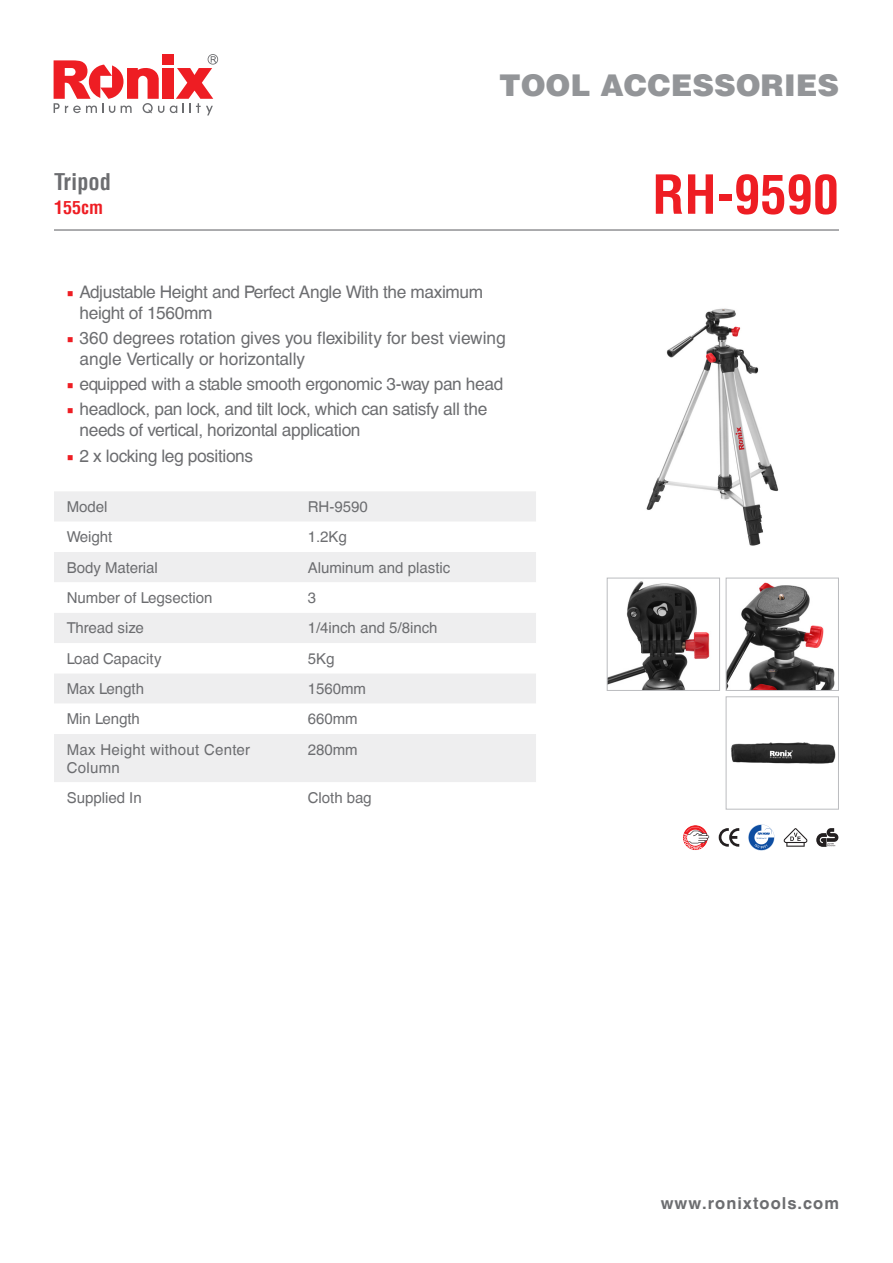
<style>
.page{position:relative;width:893px;height:1263px;background:#fff}
.page>*{position:absolute;margin:0;border:0;box-sizing:border-box;transform-origin:0 0}
.t1{font:700 condensed 52.5px "Helvetica LT";color:#ee1d23}
.t2{font:900 30px "Helvetica LT";color:#939598}
.t3{font:700 condensed 22.5px "Helvetica LT";color:#6c6d70}
.t4{font:700 condensed 18px "Helvetica LT";color:#ee1d23}
.t5{font:17.25px/21px "Helvetica CE";letter-spacing:-.02em;color:#6c6d70}
.t6{font:17.25px/21px "Helvetica CE";color:#6c6d70}
.t7{font:700 16.5px "Helvetica CE";letter-spacing:.06em;color:#6c6d70}
.t8{font:15px "Helvetica CE";color:#6c6d70}
.t9{font:15px/18px "Helvetica CE";letter-spacing:.02em;color:#6c6d70}
.s1{font-family:"Minion Pro";color:#ee1d23}
</style>
<div class="page">
<svg style="left:170px;top:54px;width:48px;height:61px"></svg>
<div style="left:162px;top:68px;width:11px;height:31px;background:#ee1d23"></div>
<svg style="left:54px;top:60px;width:110px;height:53px"></svg>
<div style="left:162px;top:54px;width:11px;height:11px;background:#ee1d23"></div>
<div style="left:54px;top:491px;width:482px;height:30px;background:#eeeeef"></div>
<svg style="left:54px;top:552px;width:482px;height:230px;fill:#eeeeef"></svg>
<hr style="left:54px;top:229px;width:785px;height:2px;background:#6c6d70">
<svg style="left:748px;top:824px;width:27px;height:27px"></svg>
<svg style="left:748px;top:824px;width:26px;height:26px"></svg>
<svg style="left:719px;top:828px;width:20px;height:19px"></svg>
<svg style="left:683px;top:825px;width:27px;height:25px"></svg>
<svg style="left:816px;top:828px;width:22px;height:19px"></svg>
<svg style="left:784px;top:828px;width:23px;height:19px"></svg>
<img style="left:646px;top:308px;width:133px;height:238px">
<img style="left:609px;top:581px;width:101px;height:108px">
<div style="left:607px;top:577px;width:113px;height:114px;border:1px solid #bcbdc0"></div>
<img style="left:731px;top:742px;width:105px;height:22px">
<div style="left:726px;top:696px;width:113px;height:114px;border:1px solid #bcbdc0"></div>
<img style="left:728px;top:582px;width:107px;height:107px">
<div style="left:726px;top:577px;width:113px;height:114px;border:1px solid #bcbdc0"></div>
<p class="t3" style="left:54px;top:167px;width:59px">Tripod</p>
<p class="t4" style="left:54px;top:196px;width:50px">155cm</p>
<h2 class="t2" style="left:499px;top:65px;width:341px">TOOL ACCESSORIES</h2>
<p class="t1" style="left:652px;top:162px;width:188px">RH-9590</p>
<p class="t5" style="left:80px;top:281px;width:405px;text-indent:-13px"><span class="s1">■</span> Adjustable Height and Perfect Angle With the maximum height of 1560mm</p>
<p class="t6" style="left:80px;top:327px;width:428px;text-indent:-13px"><span class="s1">■</span> 360 degrees rotation gives you flexibility for best viewing angle Vertically or horizontally</p>
<p class="t5" style="left:67px;top:374px;width:438px"><span class="s1">■</span> equipped with a stable smooth ergonomic 3-way pan head</p>
<p class="t5" style="left:80px;top:399px;width:409px;text-indent:-13px"><span class="s1">■</span> headlock, pan lock, and tilt lock, which can satisfy all the needs of vertical, horizontal application</p>
<p class="t5" style="left:67px;top:445px;width:188px"><span class="s1">■</span> 2 x locking leg positions</p>
<p class="t8" style="left:67px;top:498px;width:42px">Model</p>
<p class="t8" style="left:308px;top:498px;width:62px">RH-9590</p>
<p class="t8" style="left:67px;top:528px;width:47px">Weight</p>
<p class="t8" style="left:308px;top:528px;width:41px">1.2Kg</p>
<p class="t8" style="left:67px;top:559px;width:93px">Body Material</p>
<p class="t8" style="left:308px;top:559px;width:144px">Aluminum and plastic</p>
<p class="t8" style="left:67px;top:589px;width:147px">Number of Legsection</p>
<p class="t8" style="left:308px;top:589px;width:10px">3</p>
<p class="t8" style="left:67px;top:619px;width:79px">Thread size</p>
<p class="t8" style="left:308px;top:619px;width:131px">1/4inch and 5/8inch</p>
<p class="t8" style="left:67px;top:649px;width:96px">Load Capacity</p>
<p class="t8" style="left:308px;top:649px;width:28px">5Kg</p>
<p class="t8" style="left:67px;top:680px;width:79px">Max Length</p>
<p class="t8" style="left:308px;top:680px;width:60px">1560mm</p>
<p class="t8" style="left:67px;top:710px;width:75px">Min Length</p>
<p class="t8" style="left:308px;top:710px;width:52px">660mm</p>
<p class="t9" style="left:67px;top:740px;width:185px">Max Height without Center<br>Column</p>
<p class="t8" style="left:308px;top:740px;width:52px">280mm</p>
<p class="t8" style="left:67px;top:789px;width:77px">Supplied In</p>
<p class="t8" style="left:308px;top:789px;width:65px">Cloth bag</p>
<p class="t7" style="left:661px;top:1193px;width:180px">www.ronixtools.com</p>
</div>
